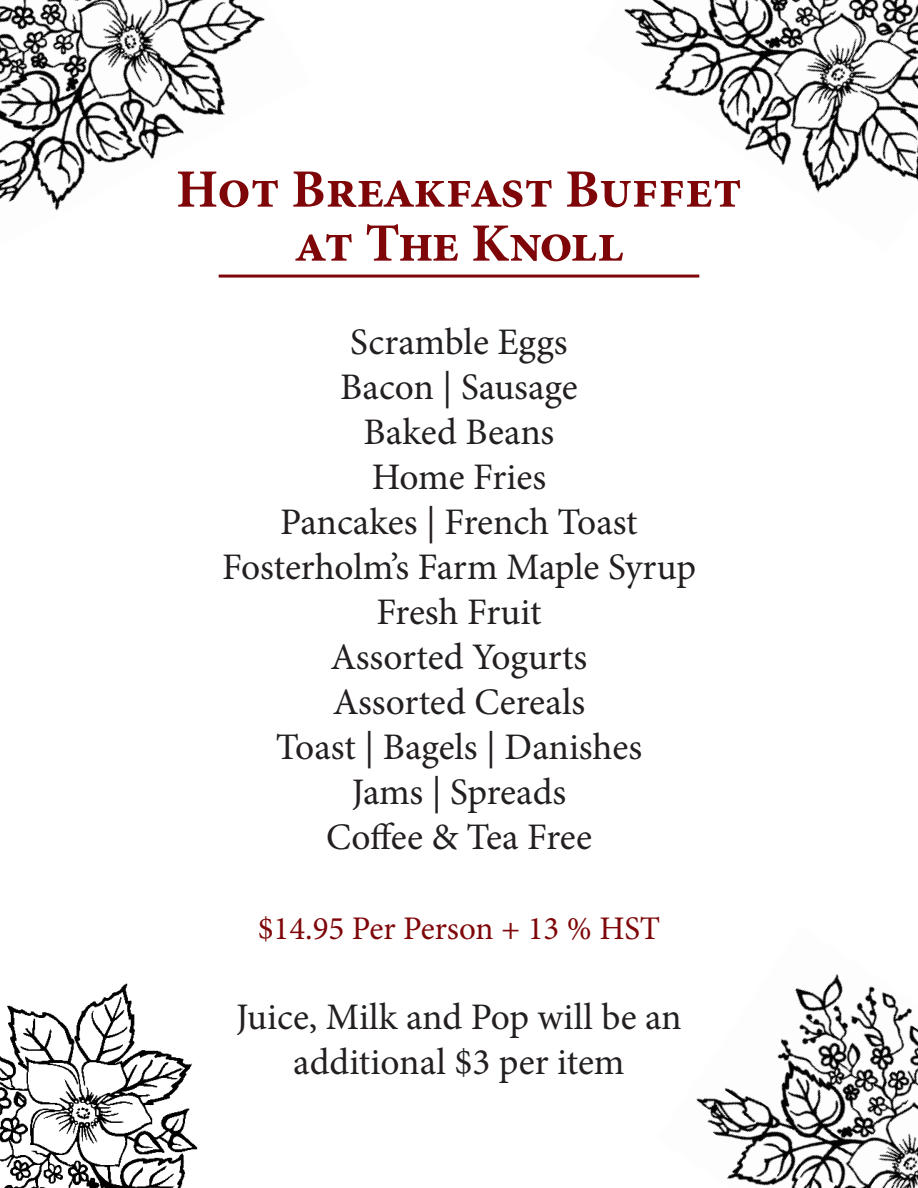
<style>
.page{position:relative;width:918px;height:1188px;background:#fff}
.page>*{position:absolute;margin:0;border:0;box-sizing:border-box;transform-origin:0 0}
.t1{font:700 54px "Minion Pro";letter-spacing:-.01em;color:#7e0608}
.t2{font:700 54px "Minion Pro";letter-spacing:-.04em;color:#7e0608}
.t3{font:37.5px/45px "Minion Pro";letter-spacing:-.005em;color:#231f20;text-align:center}
.t4{font:33px "Minion Pro";color:#7e0608}
</style>
<div class="page">
<hr style="left:219px;top:275px;width:480px;height:3px;background:#7e0608">
<img style="left:624px;top:0;width:294px;height:193px">
<img style="left:0;top:0;width:265px;height:211px">
<img style="left:696px;top:974px;width:222px;height:214px">
<img style="left:0;top:983px;width:198px;height:205px">
<p class="t1" style="left:176px;top:151px;width:567px">Hot Breakfast Buffet</p>
<p class="t2" style="left:294px;top:205px;width:331px">at The Knoll</p>
<p class="t3" style="left:350px;top:320px;width:219px">Scramble Eggs</p>
<p class="t3" style="left:340px;top:365px;width:239px">Bacon | Sausage</p>
<p class="t3" style="left:364px;top:410px;width:192px">Baked Beans</p>
<p class="t3" style="left:372px;top:455px;width:176px">Home Fries</p>
<p class="t3" style="left:280px;top:500px;width:359px">Pancakes | French Toast</p>
<p class="t3" style="left:222px;top:545px;width:475px">Fosterholm’s Farm Maple Syrup</p>
<p class="t3" style="left:376px;top:590px;width:167px">Fresh Fruit</p>
<p class="t3" style="left:331px;top:635px;width:258px">Assorted Yogurts</p>
<p class="t3" style="left:333px;top:680px;width:254px">Assorted Cereals</p>
<p class="t3" style="left:276px;top:725px;width:368px">Toast | Bagels | Danishes</p>
<p class="t3" style="left:352px;top:770px;width:216px">Jams | Spreads</p>
<p class="t3" style="left:326px;top:815px;width:267px">Coffee &amp; Tea Free</p>
<p class="t4" style="left:258px;top:906px;width:404px">$14.95 Per Person + 13 % HST</p>
<p class="t3" style="left:236px;top:995px;width:447px">Juice, Milk and Pop will be an additional $3 per item</p>
</div>
